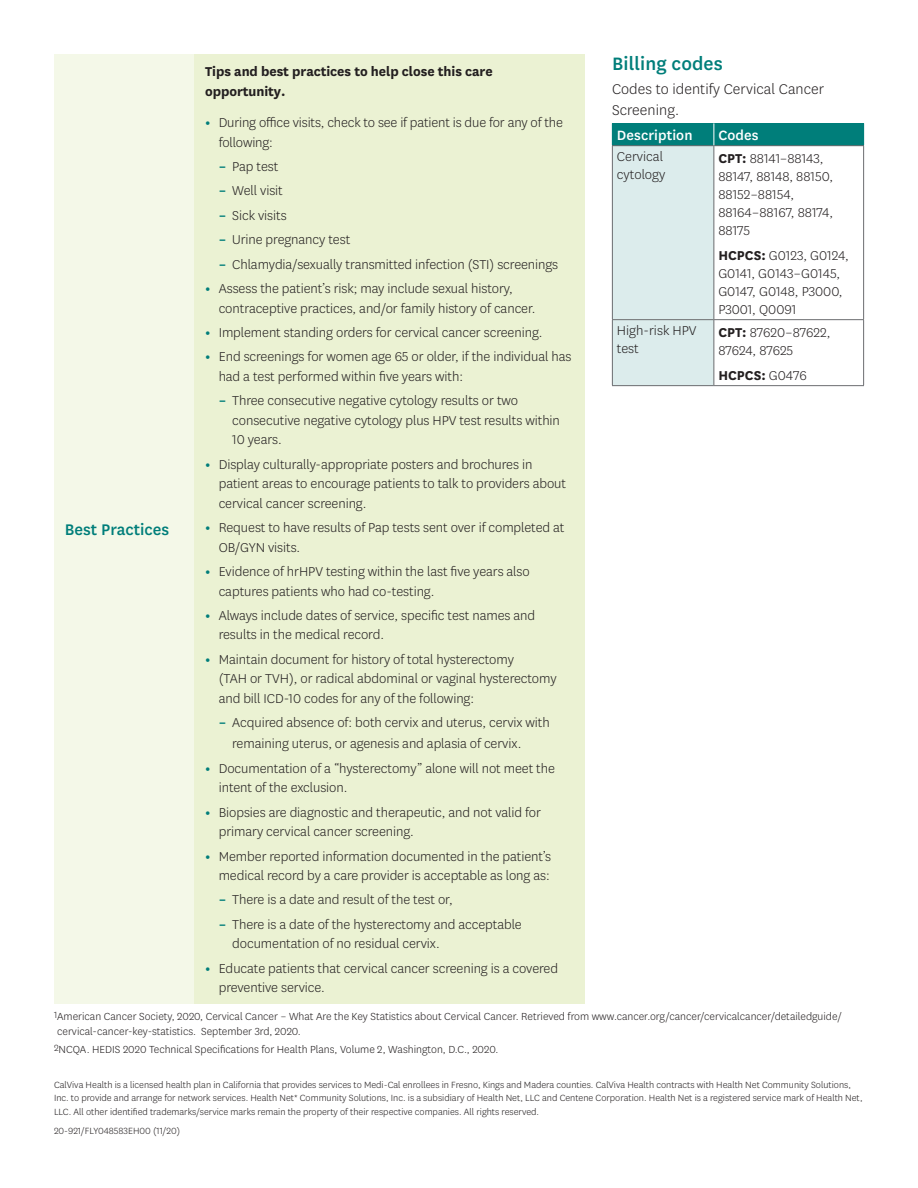
<style>
.page{position:relative;width:918px;height:1188px;background:#fff}
.page>*{position:absolute;margin:0;border:0;box-sizing:border-box;transform-origin:0 0}
.t1{font:500 21px "Centene Sans";letter-spacing:.005em;color:#007e7a}
.t2{font:500 18px "Centene Sans";color:#007e7a}
.t3{font:300 16.5px/21px "Centene Sans";letter-spacing:.005em;color:#231f20}
.t4{font:500 15.75px "Centene Sans";letter-spacing:.005em;color:#fff}
.t5{font:300 15px/19.5px "Centene Sans";letter-spacing:-.005em;color:#231f20}
.t6{font:700 15px/19.5px "Centene Sans";letter-spacing:-.005em;color:#231f20}
.t7{font:300 12px/15px "Centene Sans";color:#231f20}
.t8{font:300 10.5px/13.5px "Centene Sans";color:#231f20}
.s1{font-weight:700;color:#007e7a}
.s2{font-weight:700}
.s3{font-weight:300}
</style>
<div class="page">
<div style="left:612px;top:123px;width:102px;height:23px;background:#007e7a"></div>
<div style="left:714px;top:123px;width:150px;height:23px;background:#007e7a"></div>
<div style="left:612px;top:146px;width:102px;height:174px;background:#dcecec"></div>
<div style="left:612px;top:320px;width:102px;height:66px;background:#dcecec"></div>
<hr style="left:612px;top:319px;width:102px;height:1px;background:#6c6d70">
<hr style="left:714px;top:319px;width:150px;height:1px;background:#6c6d70">
<hr style="left:612px;top:145px;width:102px;height:1px;background:#6c6d70">
<hr style="left:612px;top:146px;width:1px;height:173px;background:#6c6d70">
<hr style="left:612px;top:320px;width:1px;height:65px;background:#6c6d70">
<hr style="left:612px;top:385px;width:102px;height:1px;background:#6c6d70">
<hr style="left:714px;top:145px;width:150px;height:1px;background:#6c6d70">
<hr style="left:714px;top:146px;width:1px;height:173px;background:#6c6d70">
<hr style="left:863px;top:146px;width:1px;height:173px;background:#6c6d70">
<hr style="left:714px;top:320px;width:1px;height:65px;background:#6c6d70">
<hr style="left:863px;top:320px;width:1px;height:65px;background:#6c6d70">
<hr style="left:714px;top:385px;width:150px;height:1px;background:#6c6d70">
<svg style="left:714px;top:123px;width:1px;height:22px"></svg>
<div style="left:54px;top:54px;width:140px;height:949px;background:#f4f8e8"></div>
<div style="left:194px;top:54px;width:391px;height:949px;background:#ebf2d3"></div>
<h3 class="t2" style="left:65px;top:518px;width:106px">Best Practices</h3>
<p class="t6" style="left:205px;top:61px;width:289px">Tips and best practices to help close this care opportunity.</p>
<p class="t5" style="left:219px;top:112px;width:346px;text-indent:-14px"><span class="s1">•</span> During office visits, check to see if patient is due for any of the following:</p>
<p class="t5" style="left:219px;top:156px;width:61px"><span class="s1">–</span> Pap test</p>
<p class="t5" style="left:219px;top:181px;width:66px"><span class="s1">–</span> Well visit</p>
<p class="t5" style="left:219px;top:205px;width:70px"><span class="s1">–</span> Sick visits</p>
<p class="t5" style="left:219px;top:229px;width:133px"><span class="s1">–</span> Urine pregnancy test</p>
<p class="t5" style="left:219px;top:254px;width:341px"><span class="s1">–</span> Chlamydia/sexually transmitted infection (STI) screenings</p>
<p class="t5" style="left:219px;top:278px;width:318px;text-indent:-14px"><span class="s1">•</span> Assess the patient’s risk; may include sexual history, contraceptive practices, and/or family history of cancer.</p>
<p class="t5" style="left:205px;top:322px;width:339px"><span class="s1">•</span> Implement standing orders for cervical cancer screening.</p>
<p class="t5" style="left:219px;top:347px;width:354px;text-indent:-14px"><span class="s1">•</span> End screenings for women age 65 or older, if the individual has had a test performed within five years with:</p>
<p class="t5" style="left:232px;top:391px;width:329px;text-indent:-14px"><span class="s1">–</span> Three consecutive negative cytology results or two consecutive negative cytology plus HPV test results within<br>10 years.</p>
<p class="t5" style="left:219px;top:454px;width:349px;text-indent:-14px"><span class="s1">•</span> Display culturally-appropriate posters and brochures in patient areas to encourage patients to talk to providers about cervical cancer screening.</p>
<p class="t5" style="left:219px;top:517px;width:347px;text-indent:-14px"><span class="s1">•</span> Request to have results of Pap tests sent over if completed at<br>OB/GYN visits.</p>
<p class="t5" style="left:219px;top:561px;width:313px;text-indent:-14px"><span class="s1">•</span> Evidence of hrHPV testing within the last five years also captures patients who had co-testing.</p>
<p class="t5" style="left:219px;top:605px;width:318px;text-indent:-14px"><span class="s1">•</span> Always include dates of service, specific test names and results in the medical record.</p>
<p class="t5" style="left:219px;top:649px;width:340px;text-indent:-14px"><span class="s1">•</span> Maintain document for history of total hysterectomy<br>(TAH or TVH), or radical abdominal or vaginal hysterectomy and bill ICD-10 codes for any of the following:</p>
<p class="t5" style="left:232px;top:712px;width:319px;line-height:21px;text-indent:-14px"><span class="s1">–</span> Acquired absence of: both cervix and uterus, cervix with remaining uterus, or agenesis and aplasia of cervix.</p>
<p class="t5" style="left:219px;top:758px;width:338px;text-indent:-14px"><span class="s1">•</span> Documentation of a “hysterectomy” alone will not meet the intent of the exclusion.</p>
<p class="t5" style="left:219px;top:802px;width:324px;text-indent:-14px"><span class="s1">•</span> Biopsies are diagnostic and therapeutic, and not valid for primary cervical cancer screening.</p>
<p class="t5" style="left:205px;top:846px;width:348px;text-align:right"><span class="s1">•</span> Member reported information documented in the patient’s medical record by a care provider is acceptable as long as:</p>
<p class="t5" style="left:219px;top:890px;width:236px"><span class="s1">–</span> There is a date and result of the test or,</p>
<p class="t5" style="left:232px;top:914px;width:291px;text-indent:-14px"><span class="s1">–</span> There is a date of the hysterectomy and acceptable documentation of no residual cervix.</p>
<p class="t5" style="left:219px;top:958px;width:341px;text-indent:-14px"><span class="s1">•</span> Educate patients that cervical cancer screening is a covered preventive service.</p>
<h3 class="t1" style="left:612px;top:49px;width:112px">Billing codes</h3>
<p class="t3" style="left:612px;top:78px;width:214px">Codes to identify Cervical Cancer<br>Screening.</p>
<p class="t4" style="left:617px;top:124px;width:77px">Description</p>
<p class="t4" style="left:718px;top:124px;width:42px">Codes</p>
<p class="t5" style="left:617px;top:147px;width:50px;line-height:18px">Cervical cytology</p>
<p class="t5" style="left:718px;top:149px;width:116px;line-height:18px"><span class="s2">CPT:</span> 88141–88143,<br>88147, 88148, 88150,<br>88152–88154,<br>88164–88167, 88174,<br>88175</p>
<p class="t5" style="left:718px;top:246px;width:132px;line-height:18px"><span class="s2">HCPCS:</span> G0123, G0124,<br>G0141, G0143–G0145,<br>G0147, G0148, P3000,<br>P3001, Q0091</p>
<p class="t5" style="left:617px;top:321px;width:81px;line-height:18px">High-risk HPV test</p>
<p class="t5" style="left:718px;top:323px;width:114px;line-height:18px"><span class="s2">CPT:</span> 87620–87622,<br>87624, 87625</p>
<p class="t6" style="left:718px;top:364px;width:90px">HCPCS: <span class="s3">G0476</span></p>
<p class="t7" style="left:54px;top:1008px;width:790px"><sup>1</sup>American Cancer Society, 2020, Cervical Cancer – What Are the Key Statistics about Cervical Cancer. Retrieved from www.cancer.org/cancer/cervicalcancer/detailedguide/ cervical-cancer-key-statistics. September 3rd, 2020.</p>
<p class="t7" style="left:54px;top:1041px;width:446px"><sup>2</sup>NCQA. HEDIS 2020 Technical Specifications for Health Plans, Volume 2, Washington, D.C., 2020.</p>
<p class="t8" style="left:54px;top:1077px;width:810px">CalViva Health is a licensed health plan in California that provides services to Medi-Cal enrollees in Fresno, Kings and Madera counties. CalViva Health contracts with Health Net Community Solutions,<br>Inc. to provide and arrange for network services. Health Net* Community Solutions, Inc. is a subsidiary of Health Net, LLC and Centene Corporation. Health Net is a registered service mark of Health Net,<br>LLC. All other identified trademarks/service marks remain the property of their respective companies. All rights reserved.</p>
<p class="t8" style="left:54px;top:1124px;width:128px">20-921/FLY048583EH00 (11/20)</p>
</div>
